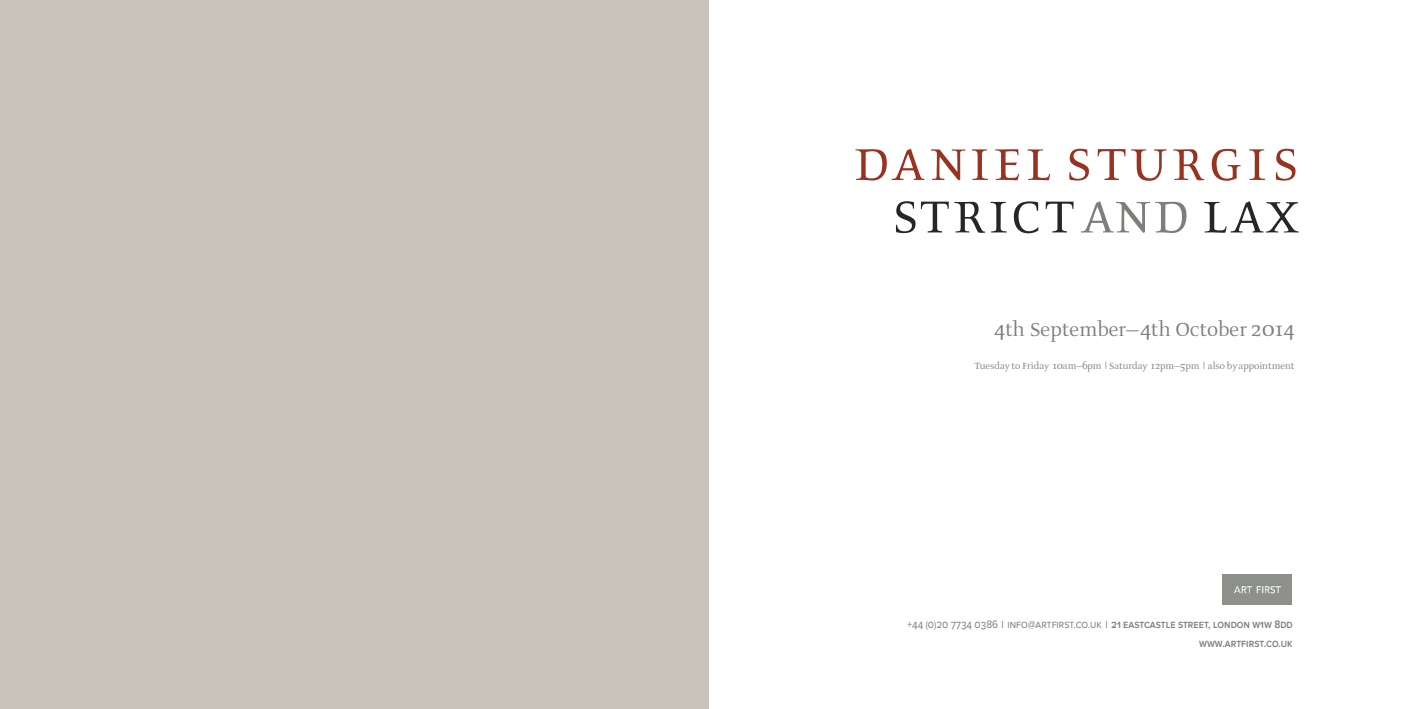
<style>
.page{position:relative;width:1418px;height:709px;background:#fff}
.page>*{position:absolute;margin:0;border:0;box-sizing:border-box;transform-origin:0 0}
.t1{font:56.25px/52.5px "Prospera";letter-spacing:.09em;color:#983221;text-align:right}
.t2{font:23.75px "Prospera";color:#7d807a}
.t3{font:600 11.25px/18.8px "Proxima Nova";color:#7d807a;text-align:right;scale:.9 1}
.t4{font:11.25px "Prospera";color:#7d807a}
.s1{color:#272627}
.s2{color:#7d807a}
.s3{font-weight:400}
.s4{font-weight:400;font-size:10px}
.s5{font-weight:400;font-size:10.25px}
</style>
<div class="page">
<img style="left:1222px;top:574px;width:69px;height:30px">
<div style="left:0;top:0;width:709px;height:709px;background:#c8c4ba"></div>
<h1 class="t1" style="left:854px;top:141px;width:445px">DANIEL STURGIS<br><span class="s1">STRICT</span><span class="s2">AND</span> <span class="s1">LAX</span></h1>
<h2 class="t2" style="left:994px;top:319px;width:302px">4th September—4th October 2014</h2>
<p class="t4" style="left:974px;top:361px;width:321px">Tuesday to Friday 10am—6pm | Saturday 12pm—5pm | also byappointment</p>
<p class="t3" style="left:907px;top:616px;width:430px"><span class="s3">+44</span> <span class="s4">(</span><span class="s3">0</span><span class="s4">)</span><span class="s3">20 7734 0386</span> <span class="s5">|</span> <span class="s3">INFO@ARTFIRST.CO.UK</span> <span class="s5">|</span> 21 EASTCASTLE STREET, LONDON W1W 8DD<br>WWW.ARTFIRST.CO.UK</p>
</div>
